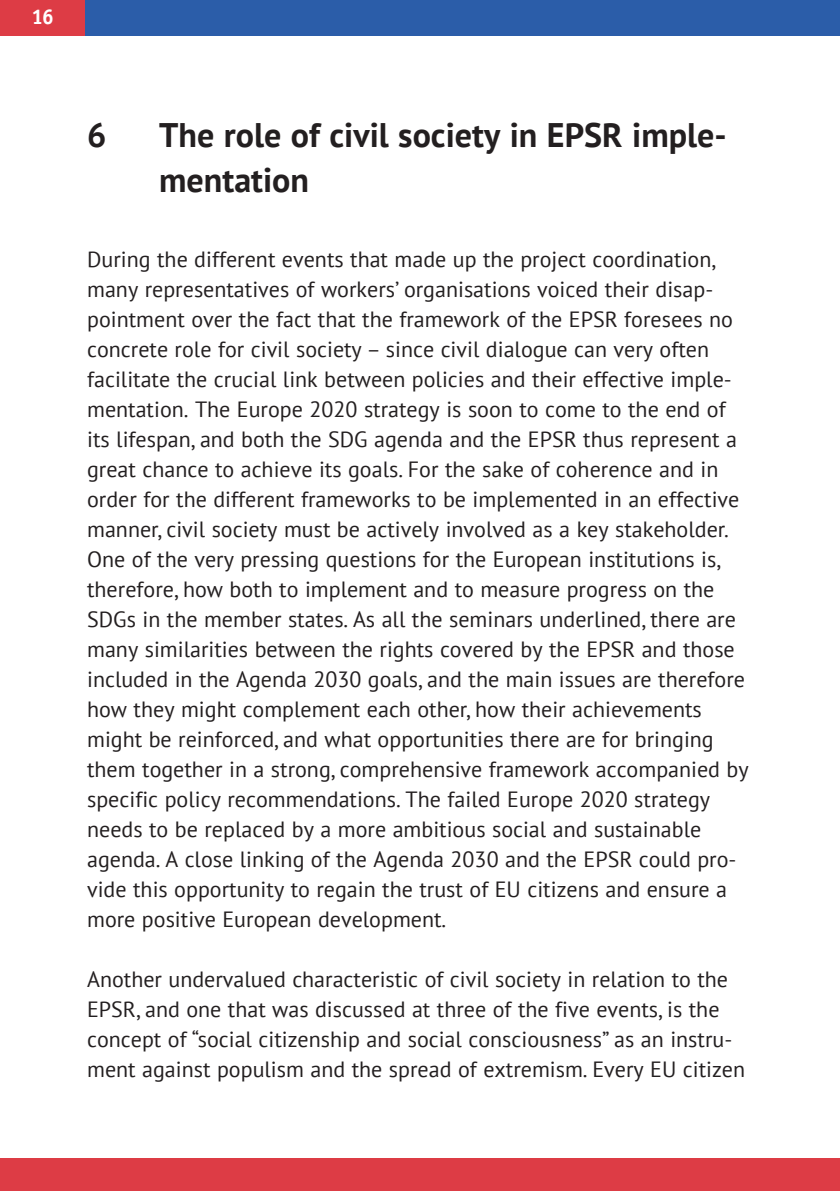
<style>
.page{position:relative;width:840px;height:1191px;background:#fff}
.page>*{position:absolute;margin:0;border:0;box-sizing:border-box;transform-origin:0 0}
.t1{font:700 34px/45px "PT Sans";color:#231f20}
.t2{font:22px/30px "PT Sans";color:#231f20}
.t3{font:700 22px "Officina Sans";color:#fff}
</style>
<div class="page">
<div style="left:0;top:1158px;width:839px;height:32px;background:#dd3c45"></div>
<div style="left:76px;top:0;width:763px;height:36px;background:#2b5da9"></div>
<div style="left:0;top:0;width:84px;height:36px;background:#dd3c45"></div>
<p class="t3" style="left:32px;top:8px;width:23px">16</p>
<p class="t1" style="left:87px;top:114px;width:21px">6</p>
<p class="t1" style="left:159px;top:114px;width:568px">The role of civil society in EPSR imple&shy;mentation</p>
<p class="t2" style="left:87px;top:245px;width:662px">During the different events that made up the project coordination, many representatives of workers’ organisations voiced their disap&shy;pointment over the fact that the framework of the EPSR foresees no concrete role for civil society – since civil dialogue can very often facilitate the crucial link between policies and their effective imple&shy;mentation. The Europe 2020 strategy is soon to come to the end of its lifespan, and both the SDG agenda and the EPSR thus represent a great chance to achieve its goals. For the sake of coherence and in order for the different frameworks to be implemented in an effective manner, civil society must be actively involved as a key stakeholder.<br>One of the very pressing questions for the European institutions is, therefore, how both to implement and to measure progress on the SDGs in the member states. As all the seminars underlined, there are many similarities between the rights covered by the EPSR and those included in the Agenda 2030 goals, and the main issues are therefore how they might complement each other, how their achievements might be reinforced, and what opportunities there are for bringing them together in a strong, comprehensive framework accompanied by specific policy recommendations. The failed Europe 2020 strategy needs to be replaced by a more ambitious social and sustainable agenda. A close linking of the Agenda 2030 and the EPSR could pro&shy;vide this opportunity to regain the trust of EU citizens and ensure a more positive European development.</p>
<p class="t2" style="left:87px;top:965px;width:659px">Another undervalued characteristic of civil society in relation to the EPSR, and one that was discussed at three of the five events, is the concept of “social citizenship and social consciousness” as an instru&shy;ment against populism and the spread of extremism. Every EU citizen</p>
</div>
